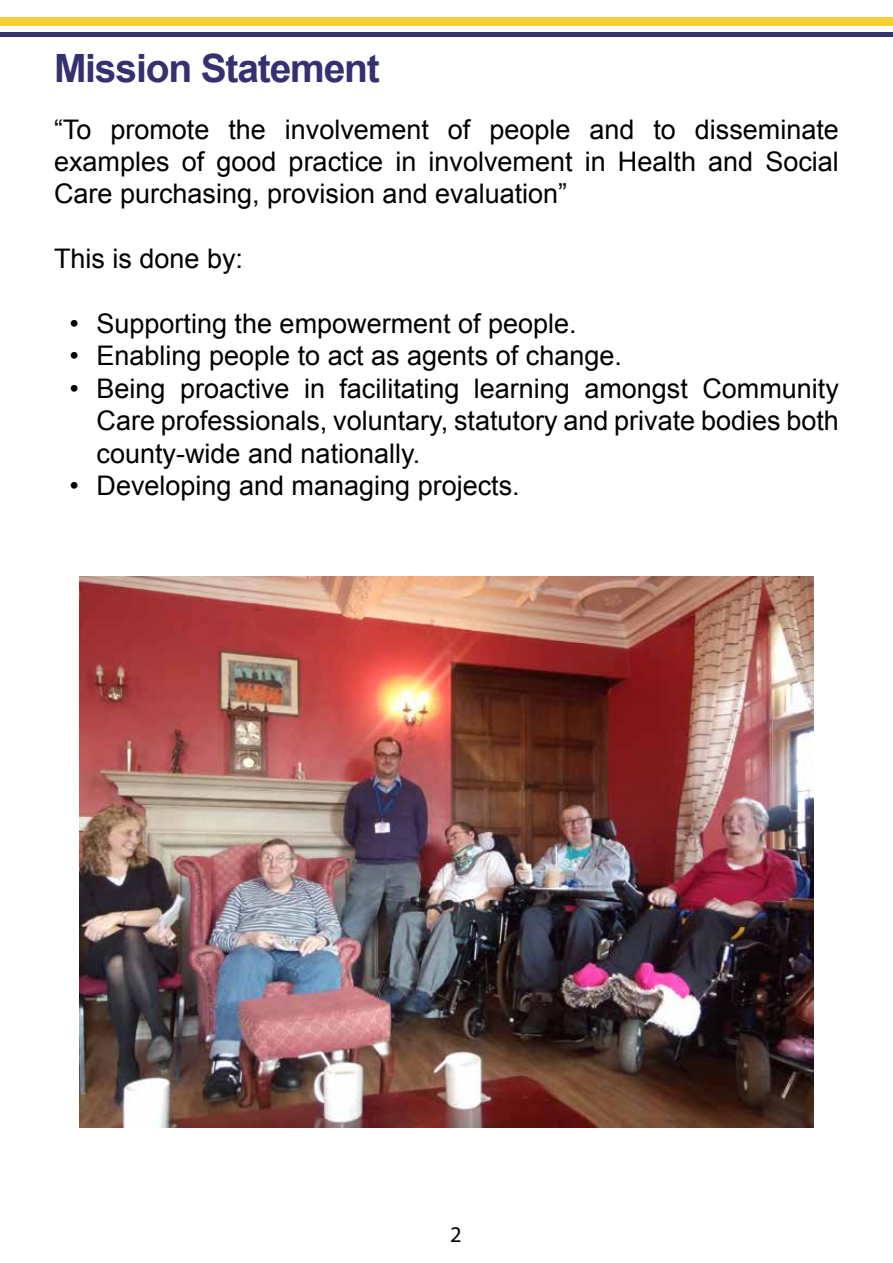
<style>
.page{position:relative;width:893px;height:1263px;background:#fff}
.page>*{position:absolute;margin:0;border:0;box-sizing:border-box;transform-origin:0 0}
.t1{font:700 39px "Arial";letter-spacing:-.03em;color:#353070}
.t2{font:27px/32.4px "Arial";color:#000;text-align:justify}
.t3{font:22.5px "Myriad Pro";color:#000}
</style>
<div class="page">
<div style="left:0;top:17px;width:893px;height:9px;background:#f5d035"></div>
<hr style="left:0;top:32px;width:893px;height:4px;background:#353070">
<img style="left:79px;top:577px;width:735px;height:550px">
<h1 class="t1" style="left:54px;top:43px;width:327px">Mission Statement</h1>
<p class="t2" style="left:54px;top:113px;width:786px">“To promote the involvement of people and to disseminate examples of good practice in involvement in Health and Social Care purchasing, provision and evaluation”</p>
<p class="t2" style="left:54px;top:243px;width:191px">This is done by:</p>
<p class="t2" style="left:70px;top:308px;width:509px">• Supporting the empowerment of people.</p>
<p class="t2" style="left:70px;top:340px;width:554px">• Enabling people to act as agents of change.</p>
<p class="t2" style="left:97px;top:372px;width:744px;text-indent:-27px">• Being proactive in facilitating learning amongst Community Care professionals, voluntary, statutory and private bodies both county-wide and nationally.</p>
<p class="t2" style="left:70px;top:470px;width:452px">• Developing and managing projects.</p>
<p class="t3" style="left:450px;top:1220px;width:13px">2</p>
</div>
